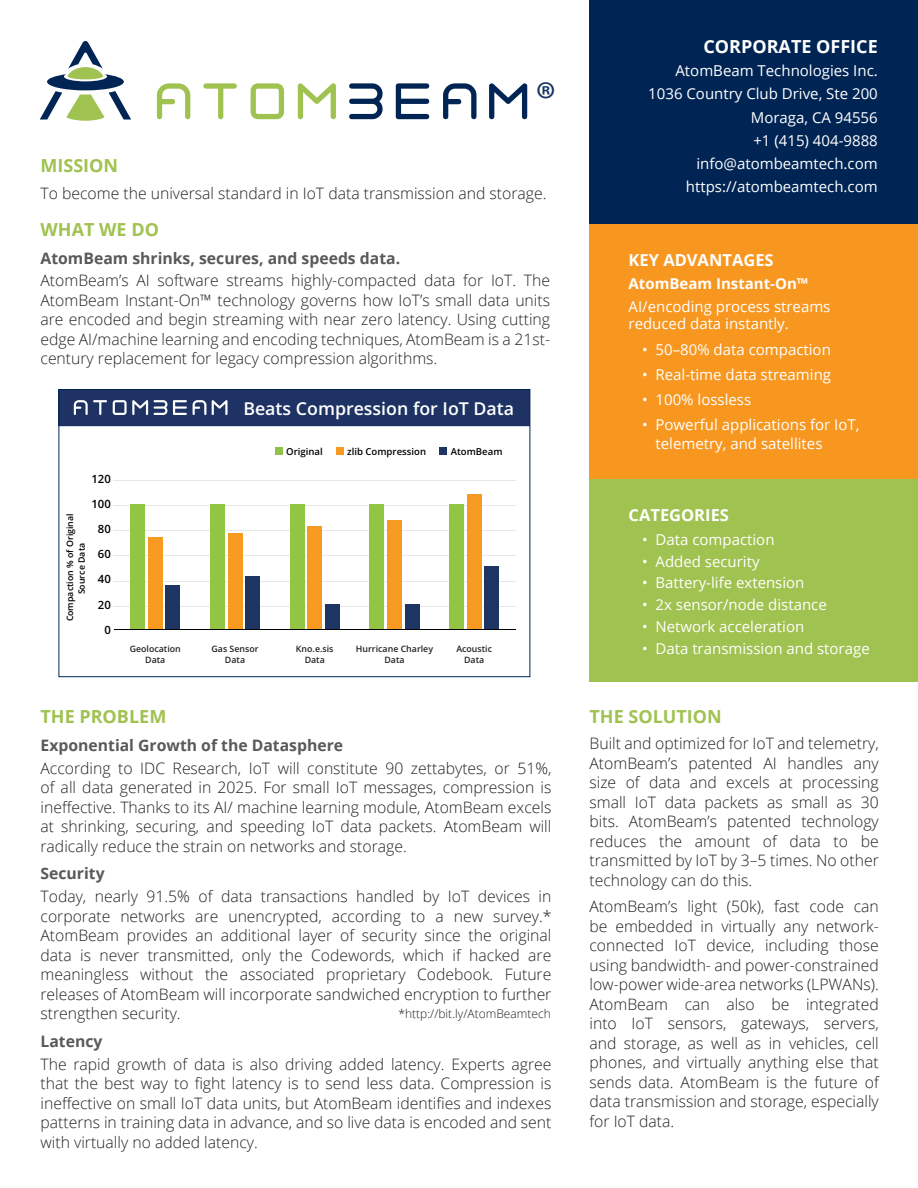
<style>
.page{position:relative;width:918px;height:1188px;background:#fff}
.page>*{position:absolute;margin:0;border:0;box-sizing:border-box;transform-origin:0 0}
.t1{font:49.5px "Myriad Pro";color:#173561}
.t2{font:700 18px "Open Sans";color:#a0c250}
.t3{font:700 18px "Open Sans";color:#fff}
.t4{font:600 17.7px "Open Sans";color:#fff}
.t5{font:700 16.5px "Open Sans";color:#fff}
.t6{font:300 15.75px/19.5px "Open Sans";color:#231f20;text-align:justify}
.t7{font:700 15.75px "Open Sans";color:#58595b}
.t8{font:15px/23.2px "Open Sans";color:#fff}
.t9{font:700 15px "Open Sans";color:#fff}
.t10{font:300 12px "Open Sans";color:#231f20}
.t11{font:600 11.4px "Open Sans";color:#000100}
.t12{font:600 9.6px "Open Sans";color:#000100}
.t13{font:600 8.85px/10.6px "Open Sans";color:#231f20;text-align:center}
.t14{font:600 8.85px/11.9px "Open Sans";color:#000100;text-align:center}
</style>
<div class="page">
<div style="left:590px;top:0;width:328px;height:314px;background:#002554"></div>
<div style="left:590px;top:457px;width:328px;height:224px;background:#a0c250"></div>
<div style="left:590px;top:224px;width:328px;height:254px;background:#f89720"></div>
<div style="left:59px;top:390px;width:471px;height:36px;background:#1e3363"></div>
<hr style="left:59px;top:426px;width:471px;height:1px;background:#1e3363">
<svg style="left:74px;top:400px;width:33px;height:15px"></svg>
<svg style="left:113px;top:400px;width:35px;height:15px"></svg>
<svg style="left:154px;top:400px;width:13px;height:15px"></svg>
<svg style="left:173px;top:400px;width:14px;height:15px"></svg>
<svg style="left:212px;top:400px;width:16px;height:15px"></svg>
<svg style="left:193px;top:400px;width:13px;height:15px"></svg>
<svg style="left:130px;top:494px;width:355px;height:135px"></svg>
<div style="left:275px;top:447px;width:8px;height:8px;background:#8fc14b"></div>
<div style="left:336px;top:447px;width:8px;height:8px;background:#f89920"></div>
<div style="left:439px;top:447px;width:8px;height:8px;background:#1e3463"></div>
<hr style="left:114px;top:480px;width:402px;height:1px;background:#e6e7e7">
<hr style="left:114px;top:505px;width:402px;height:1px;background:#e6e7e7">
<hr style="left:114px;top:530px;width:402px;height:1px;background:#e6e7e7">
<hr style="left:114px;top:555px;width:402px;height:1px;background:#e6e7e7">
<hr style="left:114px;top:581px;width:402px;height:1px;background:#e6e7e7">
<hr style="left:114px;top:606px;width:402px;height:1px;background:#e6e7e7">
<div style="left:131px;top:504px;width:14px;height:126px;background:#93c544"></div>
<div style="left:148px;top:537px;width:14px;height:93px;background:#f89920"></div>
<div style="left:166px;top:586px;width:14px;height:44px;background:#1e3463"></div>
<div style="left:210px;top:504px;width:14px;height:126px;background:#93c544"></div>
<div style="left:228px;top:534px;width:14px;height:96px;background:#f89920"></div>
<div style="left:246px;top:577px;width:14px;height:53px;background:#1e3463"></div>
<div style="left:290px;top:504px;width:14px;height:126px;background:#93c544"></div>
<div style="left:308px;top:527px;width:14px;height:103px;background:#f89920"></div>
<div style="left:325px;top:605px;width:15px;height:25px;background:#1e3463"></div>
<div style="left:370px;top:504px;width:14px;height:126px;background:#93c544"></div>
<div style="left:387px;top:520px;width:15px;height:110px;background:#f89920"></div>
<div style="left:405px;top:605px;width:14px;height:25px;background:#1e3463"></div>
<div style="left:450px;top:504px;width:14px;height:126px;background:#93c544"></div>
<div style="left:467px;top:494px;width:14px;height:136px;background:#f89920"></div>
<div style="left:485px;top:566px;width:14px;height:64px;background:#1e3463"></div>
<hr style="left:114px;top:629px;width:401px;height:1px;background:#000100">
<div style="left:59px;top:389px;width:471px;height:288px;border:1px solid #002554"></div>
<svg style="left:157px;top:83px;width:33px;height:36px"></svg>
<svg style="left:203px;top:83px;width:34px;height:36px"></svg>
<svg style="left:251px;top:83px;width:33px;height:36px"></svg>
<svg style="left:298px;top:83px;width:38px;height:36px"></svg>
<svg style="left:349px;top:83px;width:34px;height:36px"></svg>
<svg style="left:396px;top:83px;width:33px;height:36px"></svg>
<svg style="left:489px;top:83px;width:38px;height:36px"></svg>
<svg style="left:443px;top:83px;width:34px;height:36px"></svg>
<svg style="left:40px;top:41px;width:91px;height:80px"></svg>
<h1 class="t1" style="left:536px;top:69px;width:22px">®</h1>
<p class="t2" style="left:41px;top:153px;width:79px">MISSION</p>
<p class="t6" style="left:41px;top:183px;width:508px">To become the universal standard in IoT data transmission and storage.</p>
<p class="t2" style="left:41px;top:216px;width:120px">WHAT WE DO</p>
<p class="t7" style="left:41px;top:247px;width:361px">AtomBeam shrinks, secures, and speeds data.</p>
<p class="t6" style="left:41px;top:270px;width:511px">AtomBeam’s AI software streams highly-compacted data for IoT. The AtomBeam Instant-On™ technology governs how IoT’s small data units are encoded and begin streaming with near zero latency. Using cutting edge AI/machine learning and encoding techniques, AtomBeam is a 21st&shy;century replacement for legacy compression algorithms.</p>
<p class="t4" style="left:243px;top:396px;width:272px">Beats Compression for IoT Data</p>
<p class="t11" style="left:91px;top:471px;width:21px">120</p>
<p class="t11" style="left:91px;top:496px;width:21px">100</p>
<p class="t11" style="left:98px;top:521px;width:14px">80</p>
<p class="t11" style="left:98px;top:546px;width:14px">60</p>
<p class="t11" style="left:98px;top:571px;width:14px">40</p>
<p class="t11" style="left:98px;top:597px;width:14px">20</p>
<p class="t11" style="left:104px;top:622px;width:8px">0</p>
<p class="t14" style="left:64px;top:621px;width:110px;rotate:-90deg">Compaction % of Original<br>Source Data</p>
<p class="t12" style="left:286px;top:445px;width:38px">Original</p>
<p class="t12" style="left:347px;top:445px;width:81px">zlib Compression</p>
<p class="t12" style="left:451px;top:445px;width:53px">AtomBeam</p>
<p class="t13" style="left:130px;top:643px;width:53px">Geolocation<br>Data</p>
<p class="t13" style="left:212px;top:643px;width:49px">Gas Sensor<br>Data</p>
<p class="t13" style="left:296px;top:643px;width:39px">Kno.e.sis<br>Data</p>
<p class="t13" style="left:356px;top:643px;width:79px">Hurricane Charley<br>Data</p>
<p class="t13" style="left:456px;top:643px;width:37px">Acoustic<br>Data</p>
<p class="t2" style="left:41px;top:704px;width:127px">THE PROBLEM</p>
<p class="t7" style="left:41px;top:734px;width:304px">Exponential Growth of the Datasphere</p>
<p class="t6" style="left:41px;top:758px;width:512px">According to IDC Research, IoT will constitute 90 zettabytes, or 51%, of all data generated in 2025. For small IoT messages, compression is ineffective. Thanks to its AI/ machine learning module, AtomBeam excels at shrinking, securing, and speeding IoT data packets. AtomBeam will radically reduce the strain on networks and storage.</p>
<p class="t7" style="left:41px;top:863px;width:66px">Security</p>
<p class="t6" style="left:41px;top:886px;width:512px">Today, nearly 91.5% of data transactions handled by IoT devices in corporate networks are unencrypted, according to a new survey.* AtomBeam provides an additional layer of security since the original data is never transmitted, only the Codewords, which if hacked are meaningless without the associated proprietary Codebook. Future releases of AtomBeam will incorporate sandwiched encryption to further strengthen security.</p>
<p class="t7" style="left:41px;top:1030px;width:63px">Latency</p>
<p class="t6" style="left:41px;top:1054px;width:512px">The rapid growth of data is also driving added latency. Experts agree that the best way to fight latency is to send less data. Compression is ineffective on small IoT data units, but AtomBeam identifies and indexes patterns in training data in advance, and so live data is encoded and sent with virtually no added latency.</p>
<p class="t10" style="left:399px;top:1005px;width:154px">*http://bit.ly/AtomBeamtech</p>
<p class="t3" style="left:703px;top:34px;width:176px">CORPORATE OFFICE</p>
<p class="t8" style="left:648px;top:59px;width:231px;text-align:right">AtomBeam Technologies Inc.<br>1036 Country Club Drive, Ste 200<br>Moraga, CA 94556<br>+1 (415) 404-9888 info@atombeamtech.com https://atombeamtech.com</p>
<p class="t5" style="left:629px;top:248px;width:147px">KEY ADVANTAGES</p>
<p class="t9" style="left:629px;top:273px;width:181px">AtomBeam Instant-On™</p>
<p class="t8" style="left:629px;top:298px;width:203px;line-height:16.5px">AI/encoding process streams reduced data instantly.</p>
<p class="t8" style="left:642px;top:338px;width:190px">• 50–80% data compaction</p>
<p class="t8" style="left:642px;top:362px;width:191px">• Real-time data streaming</p>
<p class="t8" style="left:642px;top:387px;width:111px">• 100% lossless</p>
<p class="t8" style="left:656px;top:414px;width:205px;line-height:19.5px;text-indent:-14px">• Powerful applications for IoT, telemetry, and satellites</p>
<p class="t5" style="left:629px;top:504px;width:102px">CATEGORIES</p>
<p class="t8" style="left:642px;top:527px;width:134px">• Data compaction</p>
<p class="t8" style="left:642px;top:549px;width:119px">• Added security</p>
<p class="t8" style="left:642px;top:571px;width:164px">• Battery-life extension</p>
<p class="t8" style="left:642px;top:593px;width:186px">• 2x sensor/node distance</p>
<p class="t8" style="left:642px;top:615px;width:164px">• Network acceleration</p>
<p class="t8" style="left:642px;top:637px;width:229px">• Data transmission and storage</p>
<p class="t2" style="left:590px;top:704px;width:134px">THE SOLUTION</p>
<p class="t6" style="left:590px;top:733px;width:291px">Built and optimized for IoT and telemetry, AtomBeam’s patented AI handles any size of data and excels at processing small IoT data packets as small as 30 bits. AtomBeam’s patented technology reduces the amount of data to be transmitted by IoT by 3–5 times. No other technology can do this.</p>
<p class="t6" style="left:590px;top:896px;width:291px">AtomBeam’s light (50k), fast code can be embedded in virtually any network&shy;connected IoT device, including those using bandwidth- and power-constrained low-power wide-area networks (LPWANs).<br>AtomBeam can also be integrated into IoT sensors, gateways, servers, and storage, as well as in vehicles, cell phones, and virtually anything else that sends data. AtomBeam is the future of data transmission and storage, especially for IoT data.</p>
</div>
